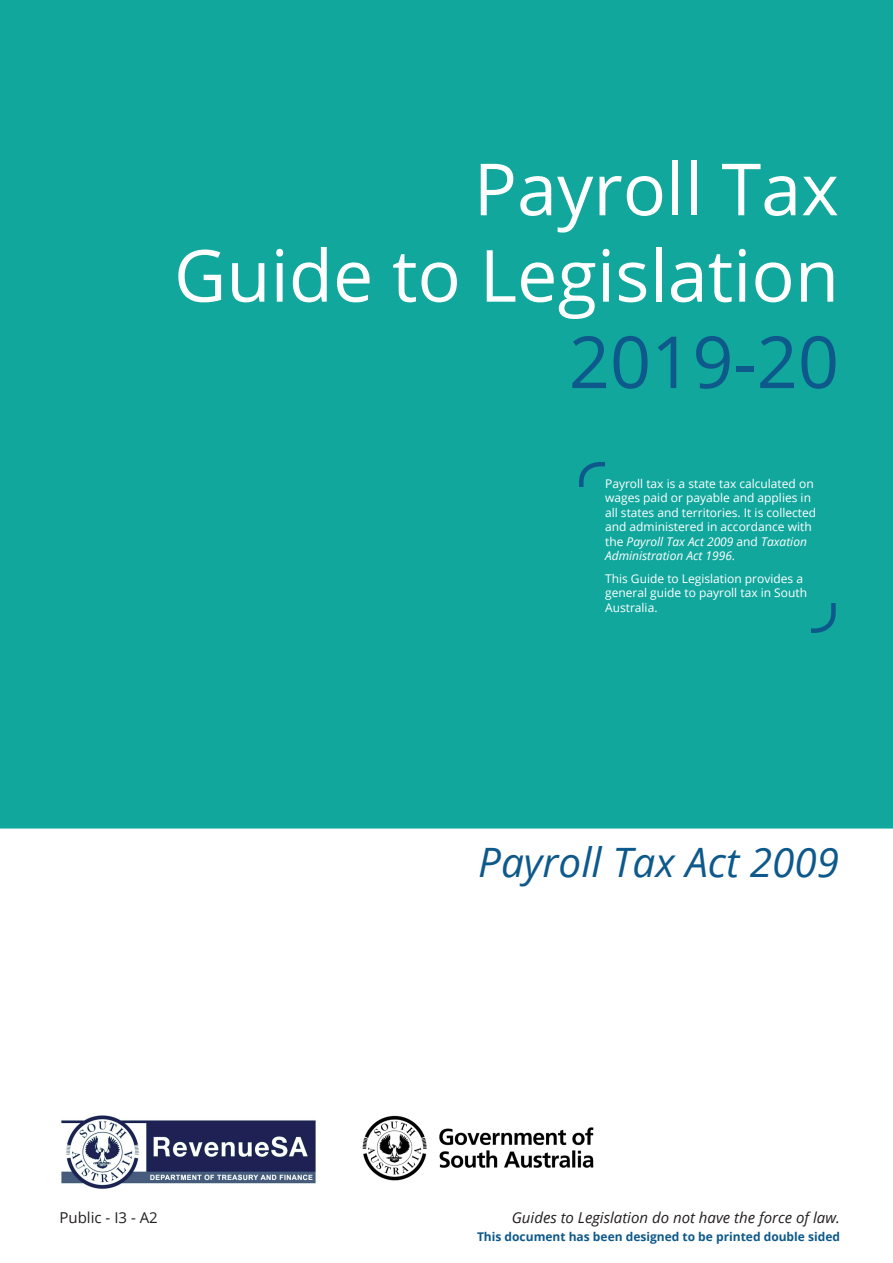
<style>
.page{position:relative;width:893px;height:1263px;background:#fff}
.page>*{position:absolute;margin:0;border:0;box-sizing:border-box;transform-origin:0 0}
.G2L_COVER_Header__Wh{font:72px/86.4px "Open Sans";color:#fff;text-align:right}
.G2L_COVER_Header__Aq{font:72px "Open Sans";color:#0e598c}
.CONTENT_Header{font:italic 40.5px "Open Sans";color:#0e598c}
.t1{font:italic 15px "Open Sans";color:#231f20}
.G2L_CONTENT_Text{font:15px "Open Sans";color:#231f20}
.G2L_COVER_Disclaimer{font:12px/14.4px "Open Sans";color:#fff}
.G2L_COVER_Double{font:700 12px "Open Sans";color:#0e598c}
.s1{font-style:italic}
</style>
<div class="page">
<div style="left:0;top:0;width:893px;height:828px;background:#12a79d"></div>
<img style="left:61px;top:1115px;width:255px;height:73px">
<img style="left:362px;top:1115px;width:232px;height:66px">
<p class="G2L_COVER_Header__Wh" style="left:174px;top:144px;width:667px">Payroll Tax<br>Guide to Legislation</p>
<p class="G2L_COVER_Header__Aq" style="left:569px;top:313px;width:272px">2019-20</p>
<p class="G2L_COVER_Disclaimer" style="left:605px;top:476px;width:213px">Payroll tax is a state tax calculated on wages paid or payable and applies in all states and territories. It is collected and administered in accordance with the <span class="s1">Payroll Tax Act 2009</span> and <span class="s1">Taxation Administration Act 1996</span>.</p>
<p class="G2L_COVER_Disclaimer" style="left:605px;top:571px;width:203px">This Guide to Legislation provides a general guide to payroll tax in South<br>Australia.</p>
<p class="CONTENT_Header" style="left:478px;top:835px;width:362px">Payroll Tax Act 2009</p>
<p class="G2L_CONTENT_Text" style="left:60px;top:1208px;width:100px">Public - I3 - A2</p>
<p class="t1" style="left:512px;top:1208px;width:330px">Guides to Legislation do not have the force of law.</p>
<p class="G2L_COVER_Double" style="left:477px;top:1228px;width:364px">This document has been designed to be printed double sided</p>
</div>
